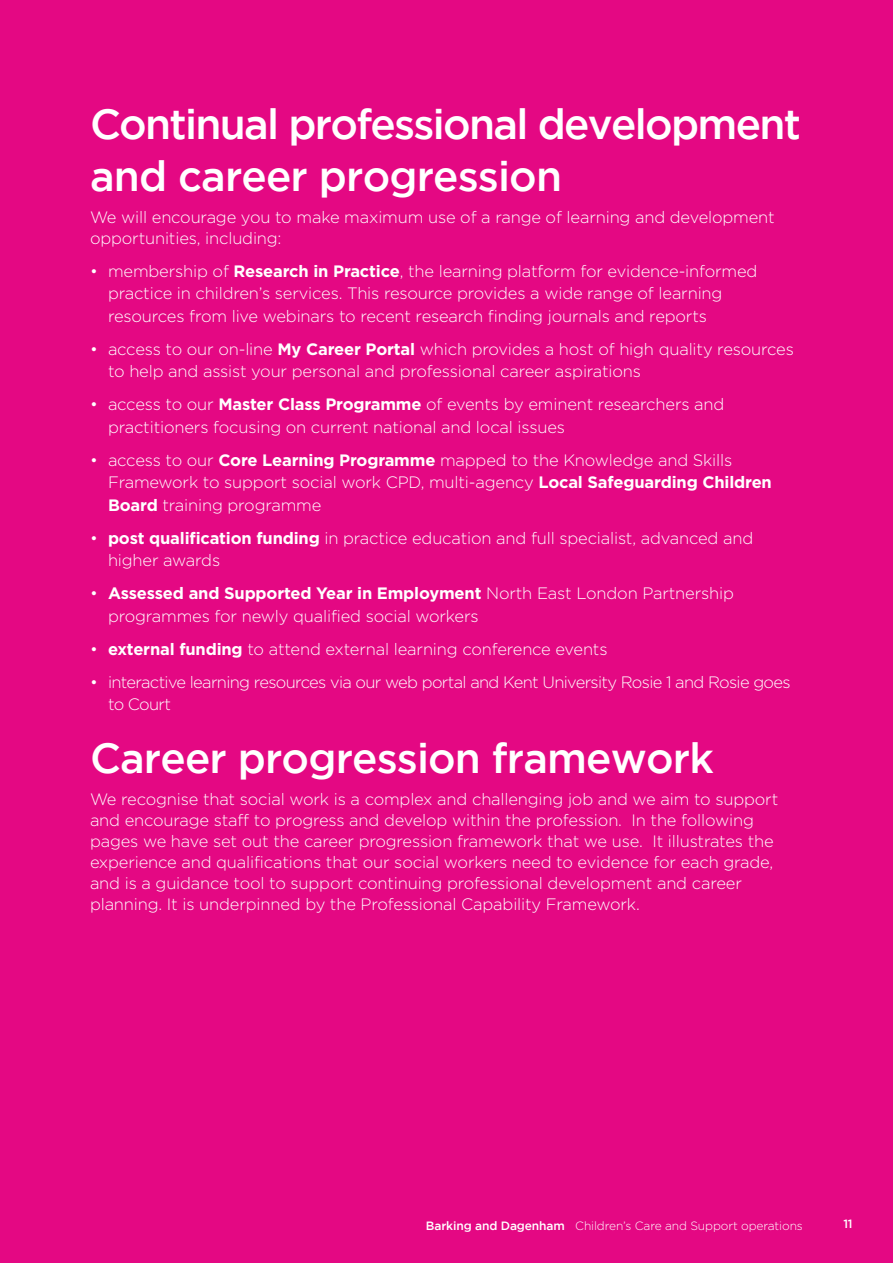
<style>
.page{position:relative;width:893px;height:1263px;background:#e40883}
.page>*{position:absolute;margin:0;border:0;box-sizing:border-box;transform-origin:0 0}
.t1{font:500 42px/52.5px "Gotham";letter-spacing:-.04em;color:#fff}
.t2{font:500 42px "Gotham";letter-spacing:-.02em;color:#fff}
.t3{font:300 16.5px/22.5px "Gotham";letter-spacing:-.01em;color:#fff}
.t4{font:300 16.5px/22.5px "Gotham";letter-spacing:-.04em;color:#fff}
.t5{font:300 12px "Gotham";letter-spacing:-.01em;color:#fff}
.t6{font:500 12px "Gotham";color:#fff}
.s1{font-weight:700}
.s2{font-weight:500}
</style>
<div class="page">
<h1 class="t1" style="left:90px;top:97px;width:713px">Continual professional development and career progression</h1>
<p class="t3" style="left:90px;top:206px;width:686px;line-height:21px">We will encourage you to make maximum use of a range of learning and development opportunities, including:</p>
<p class="t3" style="left:108px;top:259px;width:651px;text-indent:-18px">• membership of <span class="s1">Research in Practice</span>, the learning platform for evidence-informed practice in children’s services. This resource provides a wide range of learning resources from live webinars to recent research finding journals and reports</p>
<p class="t3" style="left:108px;top:337px;width:687px;text-indent:-18px">• access to our on-line <span class="s1">My Career Portal</span> which provides a host of high quality resources to help and assist your personal and professional career aspirations</p>
<p class="t3" style="left:108px;top:393px;width:618px;text-indent:-18px">• access to our <span class="s1">Master Class Programme</span> of events by eminent researchers and practitioners focusing on current national and local issues</p>
<p class="t3" style="left:108px;top:448px;width:665px;text-indent:-18px">• access to our <span class="s1">Core Learning Programme</span> mapped to the Knowledge and Skills<br>Framework to support social work CPD, multi-agency <span class="s1">Local Safeguarding Children<br>Board</span> training programme</p>
<p class="t3" style="left:108px;top:526px;width:647px;text-indent:-18px">• <span class="s1">post qualification funding</span> in practice education and full specialist, advanced and higher awards</p>
<p class="t3" style="left:108px;top:582px;width:627px;text-indent:-18px">• <span class="s1">Assessed and Supported Year in Employment</span> North East London Partnership programmes for newly qualified social workers</p>
<p class="t3" style="left:90px;top:637px;width:519px">• <span class="s1">external funding</span> to attend external learning conference events</p>
<p class="t4" style="left:108px;top:670px;width:684px;text-indent:-18px">• interactive learning resources via our web portal and Kent University Rosie 1 and Rosie goes to Court</p>
<h1 class="t2" style="left:90px;top:734px;width:625px">Career progression framework</h1>
<p class="t3" style="left:90px;top:788px;width:690px;line-height:21px">We recognise that social work is a complex and challenging job and we aim to support and encourage staff to progress and develop within the profession. In the following pages we have set out the career progression framework that we use. It illustrates the experience and qualifications that our social workers need to evidence for each grade, and is a guidance tool to support continuing professional development and career planning. It is underpinned by the Professional Capability Framework.</p>
<p class="t5" style="left:426px;top:1219px;width:378px"><span class="s2">Barking and Dagenham</span> Children’s Care and Support operations</p>
<p class="t6" style="left:843px;top:1216px;width:11px">11</p>
</div>
